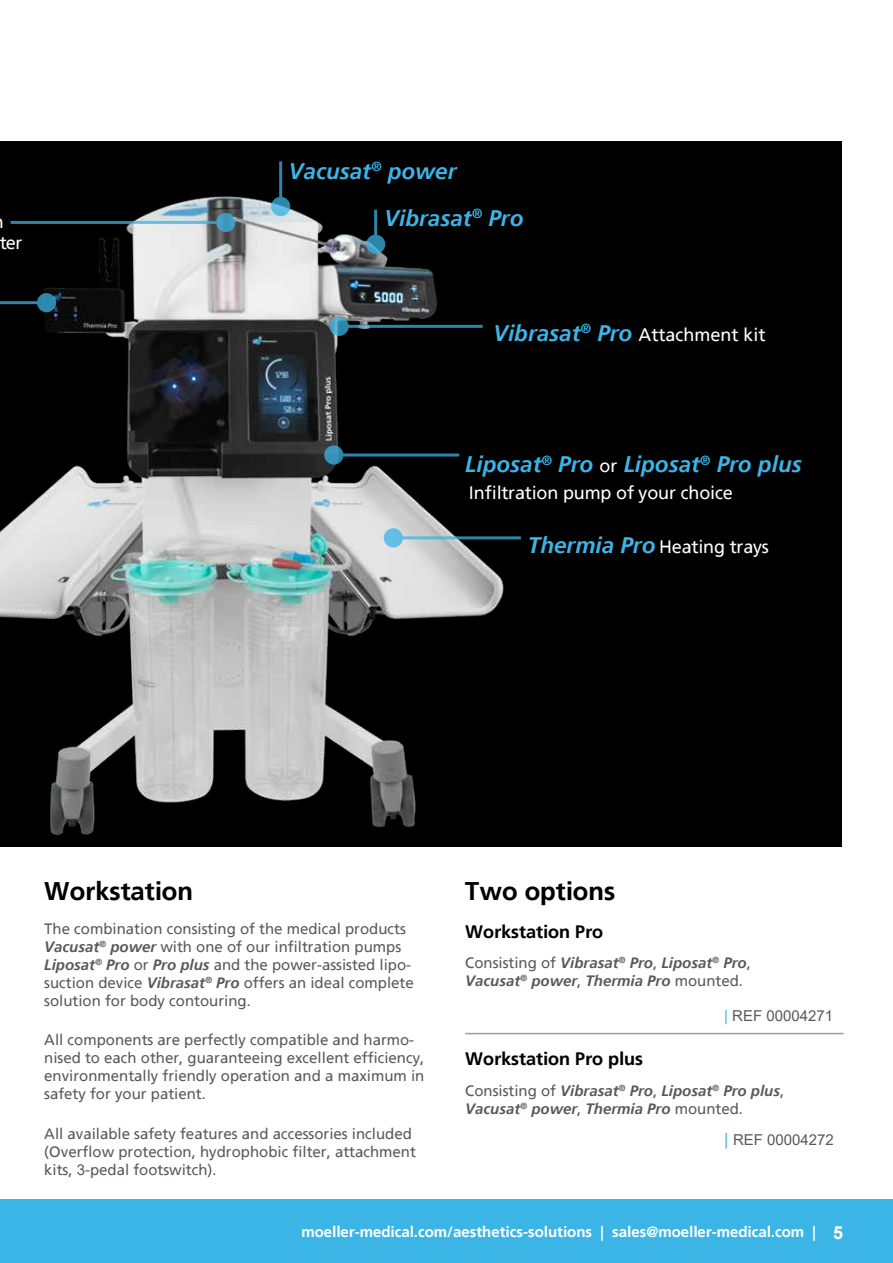
<style>
.page{position:relative;width:893px;height:1263px;background:#fff}
.page>*{position:absolute;margin:0;border:0;box-sizing:border-box;transform-origin:0 0}
.t1{font:700 25.5px "Frutiger Linotype";color:#000}
.t2{font:italic 700 22.5px/47.2px "Frutiger Linotype";color:#3bb4e6}
.t3{font:18px "Frutiger Linotype";letter-spacing:-.01em;color:#fff}
.t4{font:700 18px "Frutiger Linotype";color:#000}
.t5{font:15px/18px "Frutiger Linotype";color:#5c585a}
.t6{font:italic 700 15px/18px "Frutiger Linotype";color:#5c585a}
.t7{font:700 15px "Frutiger Linotype";color:#fff}
.t8{font:15px "Arial";color:#5c585a}
.s1{font-weight:700;font-style:italic;font-size:22.5px;color:#3bb4e6}
.s2{font-weight:400;font-style:normal;font-size:18px;color:#fff}
.s3{font-weight:700;font-style:italic}
.s4{font-family:"Arial"}
.s5{font-weight:400;font-style:normal}
.s6{color:#3bb4e6}
.s7{font-size:16.5px;color:#3bb4e6}
.s8{font-family:"Arial";font-size:18px}
</style>
<div class="page">
<div style="left:0;top:1199px;width:893px;height:64px;background:#3bb4e6"></div>
<div style="left:0;top:141px;width:842px;height:706px;background:#000"></div>
<img style="left:0;top:180px;width:521px;height:655px">
<hr style="left:465px;top:1033px;width:379px;height:1px;background:#9d9d9c">
<hr style="left:11px;top:221px;width:215px;height:3px;background:#3bb4e6">
<div style="left:216px;top:213px;width:19px;height:19px;background:#429bc1;border-radius:50%"></div>
<hr style="left:0;top:301px;width:47px;height:3px;background:#3bb4e6">
<svg style="left:37px;top:293px;width:19px;height:19px"></svg>
<hr style="left:334px;top:453px;width:125px;height:3px;background:#3bb4e6">
<svg style="left:324px;top:445px;width:19px;height:20px"></svg>
<hr style="left:393px;top:536px;width:128px;height:3px;background:#3bb4e6">
<div style="left:384px;top:528px;width:19px;height:19px;background:#65bfe5;border-radius:50%"></div>
<hr style="left:339px;top:325px;width:144px;height:3px;background:#3bb4e6">
<svg style="left:330px;top:317px;width:19px;height:19px"></svg>
<hr style="left:374px;top:210px;width:3px;height:34px;background:#3bb4e6">
<svg style="left:366px;top:235px;width:19px;height:19px"></svg>
<hr style="left:279px;top:161px;width:3px;height:45px;background:#3bb4e6">
<svg style="left:271px;top:197px;width:19px;height:19px"></svg>
<p class="t3" style="left:-1px;top:232px;width:25px">ter</p>
<h2 class="t2" style="left:384px;top:147px;width:141px;text-indent:-96px">Vacusat<sup>®</sup> power<br>Vibrasat<sup>®</sup> Pro</h2>
<p class="t3" style="left:493px;top:323px;width:274px"><span class="s1">Vibrasat</span><sup>®</sup> <span class="s1">Pro</span> Attachment kit</p>
<h2 class="t2" style="left:465px;top:440px;width:338px">Liposat<sup>®</sup> Pro <span class="s2">or</span> Liposat<sup>®</sup> Pro plus</h2>
<p class="t3" style="left:469px;top:482px;width:265px">Infiltration pump of your choice</p>
<p class="t3" style="left:528px;top:536px;width:243px"><span class="s1">Thermia Pro</span> Heating trays</p>
<h1 class="t1" style="left:44px;top:876px;width:150px">Workstation</h1>
<p class="t5" style="left:44px;top:920px;width:371px">The combination consisting of the medical products <span class="s3">Vacusat</span><sup>®</sup> <span class="s3">power</span> with one of our infiltration pumps <span class="s3">Liposat</span><sup>®</sup> <span class="s3">Pro</span> or <span class="s3">Pro plus</span> and the power-assisted lipo&shy;suction device <span class="s3">Vibrasat</span><sup>®</sup> <span class="s3">Pro</span> offers an ideal complete solution for body contouring.</p>
<p class="t5" style="left:44px;top:1031px;width:382px">All components are perfectly compatible and harmo&shy;nised to each other, guaranteeing excellent efficiency, environmentally friendly operation and a maximum in safety for your patient.</p>
<p class="t5" style="left:44px;top:1124px;width:373px">All available safety features and accessories included (Overflow protection, hydrophobic filter, attachment kits, <span class="s4">3</span>-pedal footswitch).</p>
<h1 class="t1" style="left:465px;top:876px;width:152px">Two options</h1>
<p class="t4" style="left:465px;top:920px;width:140px">Workstation Pro</p>
<p class="t6" style="left:465px;top:954px;width:287px"><span class="s5">Consisting of</span> Vibrasat<sup>®</sup> Pro<span class="s5">,</span> Liposat<sup>®</sup> Pro<span class="s5">,<br></span>Vacusat<sup>®</sup> power<span class="s5">,</span> Thermia Pro <span class="s5">mounted.</span></p>
<p class="t8" style="left:724px;top:1005px;width:110px"><span class="s6">|</span> REF 00004271</p>
<p class="t4" style="left:465px;top:1048px;width:180px">Workstation Pro plus</p>
<p class="t6" style="left:465px;top:1081px;width:321px"><span class="s5">Consisting of</span> Vibrasat<sup>®</sup> Pro<span class="s5">,</span> Liposat<sup>®</sup> Pro plus<span class="s5">,<br></span>Vacusat<sup>®</sup> power<span class="s5">,</span> Thermia Pro <span class="s5">mounted.</span></p>
<p class="t8" style="left:724px;top:1130px;width:111px"><span class="s7">|</span> REF 00004272</p>
<p class="t7" style="left:301px;top:1223px;width:543px">moeller-medical.com/aesthetics-solutions | sales@moeller-medical.com | <span class="s8">5</span></p>
</div>
